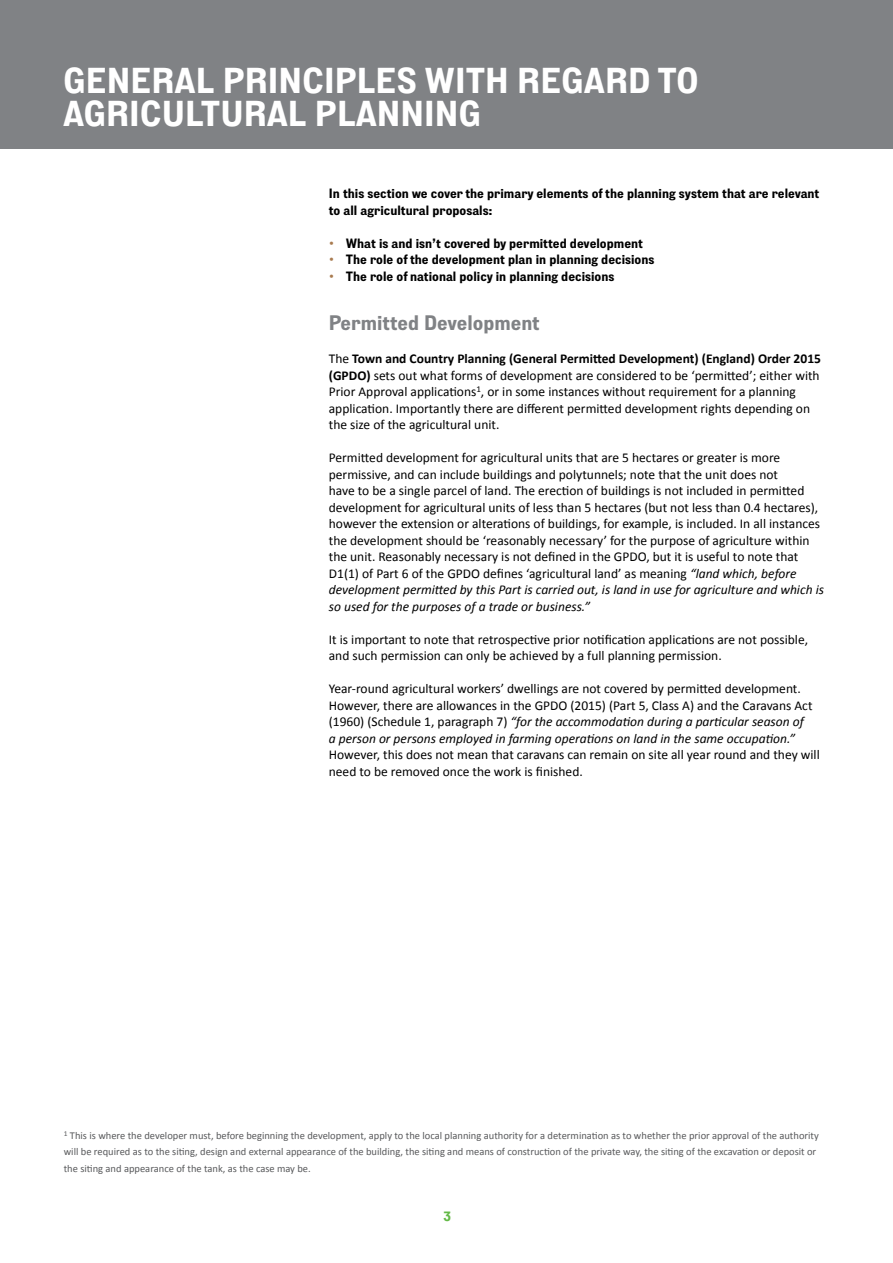
<style>
.page{position:relative;width:893px;height:1263px;background:#fff}
.page>*{position:absolute;margin:0;border:0;box-sizing:border-box;transform-origin:0 0}
.t1{font:700 36px/33px "Lorimer";color:#fff}
.t2{font:700 21px "Lorimer";color:#808285}
.t3{font:13.5px/16.5px "Calibri";color:#000}
.t4{font:700 13.5px/16.5px "Lorimer";letter-spacing:-.01em;color:#000}
.t5{font:700 13.5px "Lorimer";color:#63b946}
.t6{font:10.5px/16.5px "Calibri";color:#58595b}
.s1{color:#a97b50}
.s2{font-weight:700}
.s3{font-style:italic}
</style>
<div class="page">
<div style="left:0;top:0;width:893px;height:148px;background:#808285"></div>
<h1 class="t1" style="left:63px;top:63px;width:637px">General principles with regard to agricultural planning</h1>
<p class="t4" style="left:329px;top:185px;width:492px">In this section we cover the primary elements of the planning system that are relevant to all agricultural proposals:</p>
<p class="t4" style="left:329px;top:234px;width:316px"><span class="s1">•</span> What is and isn’t covered by permitted development</p>
<p class="t4" style="left:329px;top:251px;width:327px"><span class="s1">•</span> The role of the development plan in planning decisions</p>
<p class="t4" style="left:329px;top:267px;width:287px"><span class="s1">•</span> The role of national policy in planning decisions</p>
<h2 class="t2" style="left:329px;top:311px;width:212px">Permitted Development</h2>
<p class="t3" style="left:329px;top:350px;width:494px">The <span class="s2">Town and Country Planning (General Permitted Development) (England) Order 2015 (GPDO)</span> sets out what forms of development are considered to be ‘permitted’; either with Prior Approval applications<sup>1</sup>, or in some instances without requirement for a planning application. Importantly there are different permitted development rights depending on the size of the agricultural unit.</p>
<p class="t3" style="left:329px;top:449px;width:497px">Permitted development for agricultural units that are 5 hectares or greater is more permissive, and can include buildings and polytunnels; note that the unit does not<br>have to be a single parcel of land. The erection of buildings is not included in permitted development for agricultural units of less than 5 hectares (but not less than 0.4 hectares), however the extension or alterations of buildings, for example, is included. In all instances the development should be ‘reasonably necessary’ for the purpose of agriculture within the unit. Reasonably necessary is not defined in the GPDO, but it is useful to note that D1(1) of Part 6 of the GPDO defines ‘agricultural land’ as meaning <span class="s3">“land which, before development permitted by this Part is carried out, is land in use for agriculture and which is so used for the purposes of a trade or business.”</span></p>
<p class="t3" style="left:329px;top:631px;width:481px">It is important to note that retrospective prior notification applications are not possible, and such permission can only be achieved by a full planning permission.</p>
<p class="t3" style="left:329px;top:680px;width:485px">Year-round agricultural workers’ dwellings are not covered by permitted development.<br>However, there are allowances in the GPDO (2015) (Part 5, Class A) and the Caravans Act (1960) (Schedule 1, paragraph 7) <span class="s3">“for the accommodation during a particular season of a person or persons employed in farming operations on land in the same occupation.”</span></p>
<p class="t3" style="left:329px;top:746px;width:492px">However, this does not mean that caravans can remain on site all year round and they will need to be removed once the work is finished.</p>
<p class="t6" style="left:64px;top:1127px;width:757px"><sup>1</sup> This is where the developer must, before beginning the development, apply to the local planning authority for a determination as to whether the prior approval of the authority will be required as to the siting, design and external appearance of the building, the siting and means of construction of the private way, the siting of the excavation or deposit or the siting and appearance of the tank, as the case may be.</p>
<p class="t5" style="left:443px;top:1209px;width:9px">3</p>
</div>
